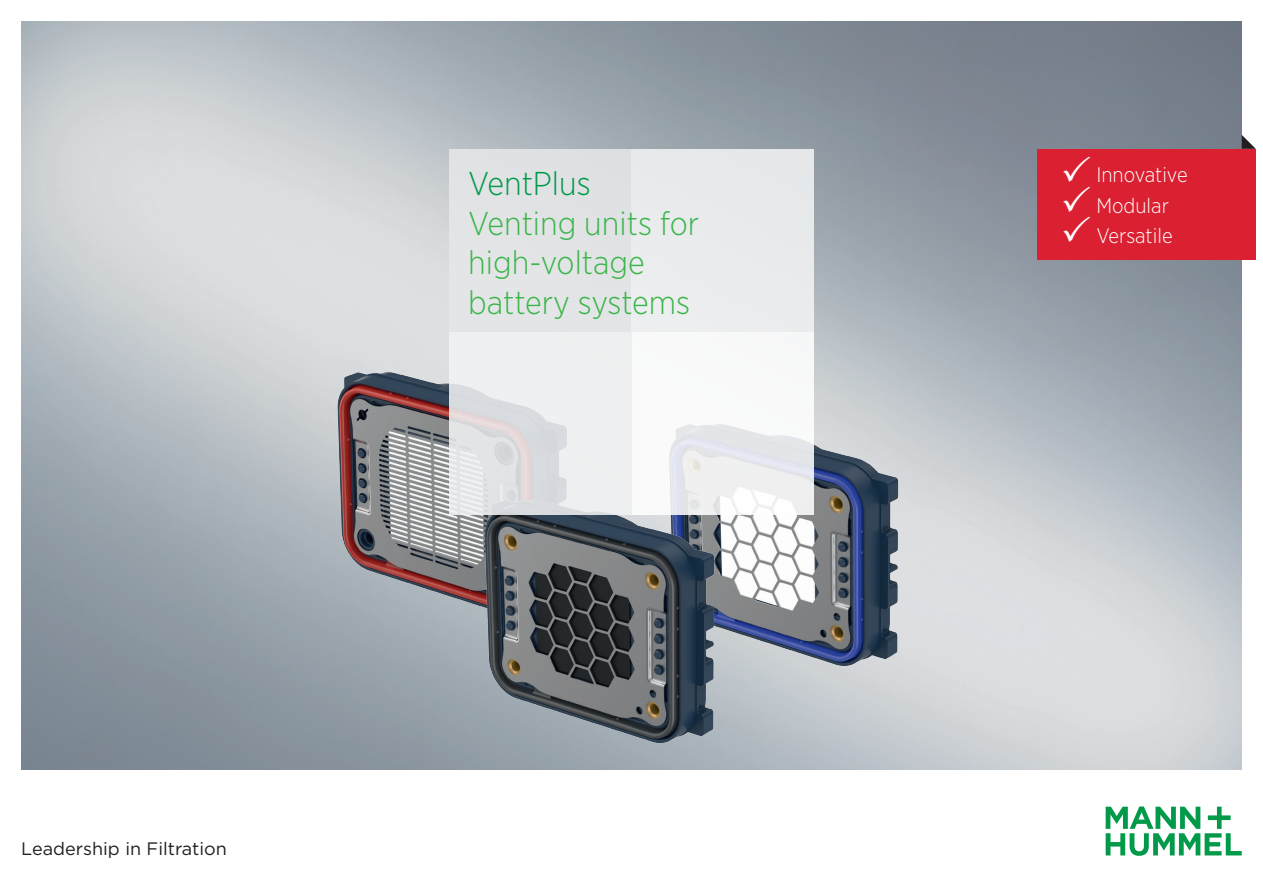
<style>
.page{position:relative;width:1263px;height:893px;background:#fff}
.page>*{position:absolute;margin:0;border:0;box-sizing:border-box;transform-origin:0 0}
.t1{font:300 33px/39.6px "Gotham Narrow";color:#3ab54a}
.t2{font:300 33px "Gotham Narrow";color:#009a49}
.t3{font:300 21px/30px "Gotham Narrow";color:#fff}
.t4{font:18px "Gotham";color:#231f20}
</style>
<div class="page">
<svg style="left:1106px;top:806px;width:136px;height:50px"></svg>
<img style="left:21px;top:21px;width:1221px;height:749px">
<div style="left:1037px;top:149px;width:219px;height:110px;background:#da2031"></div>
<svg style="left:1242px;top:135px;width:14px;height:14px"></svg>
<img style="left:750px;top:413px;width:193px;height:265px">
<img style="left:324px;top:369px;width:133px;height:265px">
<img style="left:457px;top:514px;width:293px;height:229px">
<svg style="left:631px;top:332px;width:183px;height:182px"></svg>
<svg style="left:449px;top:332px;width:182px;height:182px;fill:#eef0f1"></svg>
<div style="left:449px;top:149px;width:182px;height:183px;background:#e6e7e9"></div>
<div style="left:631px;top:149px;width:183px;height:183px;background:#e8ebec"></div>
<p class="t4" style="left:21px;top:838px;width:207px">Leadership in Filtration</p>
<p class="t2" style="left:468px;top:163px;width:124px">VentPlus</p>
<p class="t1" style="left:468px;top:202px;width:232px">Venting units for high-voltage battery systems</p>
<p class="t3" style="left:1096px;top:160px;width:93px">Innovative<br>Modular<br>Versatile</p>
</div>
